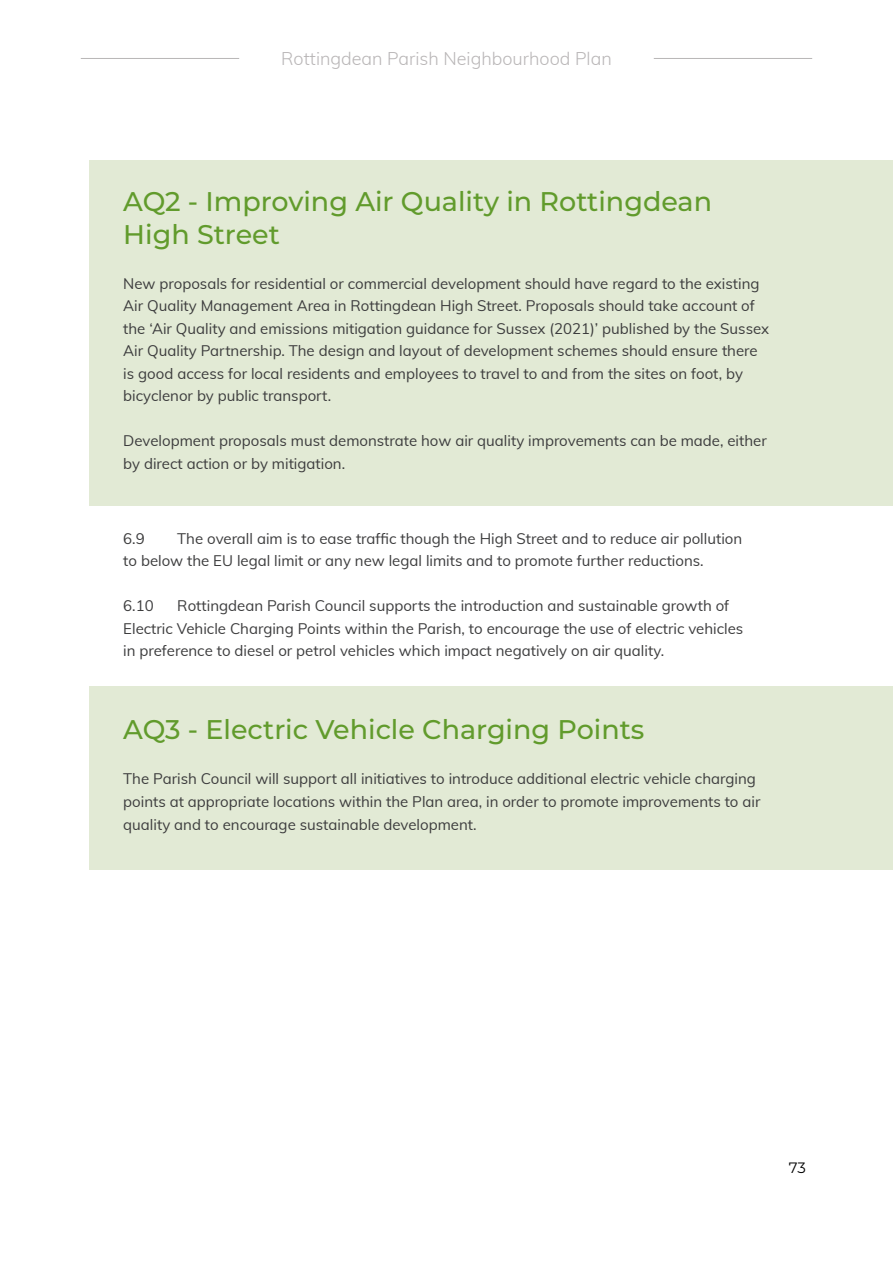
<style>
.page{position:relative;width:893px;height:1263px;background:#fff}
.page>*{position:absolute;margin:0;border:0;box-sizing:border-box;transform-origin:0 0}
.t1{font:500 27px/32.4px "Montserrat";color:#619b2c}
.t2{font:300 18px "Muli";color:#b9b6b7}
.t3{font:15px/22.5px "Muli";color:#3c3c3d}
.t4{font:15px "Montserrat";color:#000}
</style>
<div class="page">
<div style="left:89px;top:686px;width:804px;height:184px;background:#e2ead5"></div>
<div style="left:89px;top:161px;width:804px;height:345px;background:#e2ead5"></div>
<hr style="left:81px;top:58px;width:158px;height:1px;background:#b9b6b7">
<hr style="left:654px;top:58px;width:158px;height:1px;background:#b9b6b7">
<p class="t2" style="left:281px;top:45px;width:332px">Rottingdean Parish Neighbourhood Plan</p>
<h1 class="t1" style="left:123px;top:184px;width:590px">AQ2 - Improving Air Quality in Rottingdean<br>High Street</h1>
<p class="t3" style="left:123px;top:271px;width:647px">New proposals for residential or commercial development should have regard to the existing Air Quality Management Area in Rottingdean High Street. Proposals should take account of the ‘Air Quality and emissions mitigation guidance for Sussex (2021)’ published by the Sussex Air Quality Partnership. The design and layout of development schemes should ensure there is good access for local residents and employees to travel to and from the sites on foot, by bicyclenor by public transport.</p>
<p class="t3" style="left:123px;top:429px;width:645px">Development proposals must demonstrate how air quality improvements can be made, either by direct action or by mitigation.</p>
<p class="t3" style="left:123px;top:526px;width:620px;text-indent:54px">The overall aim is to ease traffic though the High Street and to reduce air pollution to below the EU legal limit or any new legal limits and to promote further reductions.</p>
<p class="t3" style="left:123px;top:594px;width:32px">6.10</p>
<p class="t3" style="left:123px;top:526px;width:23px">6.9</p>
<p class="t3" style="left:123px;top:594px;width:622px;text-indent:54px">Rottingdean Parish Council supports the introduction and sustainable growth of<br>Electric Vehicle Charging Points within the Parish, to encourage the use of electric vehicles in preference to diesel or petrol vehicles which impact negatively on air quality.</p>
<h1 class="t1" style="left:123px;top:713px;width:523px">AQ3 - Electric Vehicle Charging Points</h1>
<p class="t3" style="left:123px;top:767px;width:639px">The Parish Council will support all initiatives to introduce additional electric vehicle charging points at appropriate locations within the Plan area, in order to promote improvements to air quality and to encourage sustainable development.</p>
<p class="t4" style="left:789px;top:1158px;width:19px">73</p>
</div>
